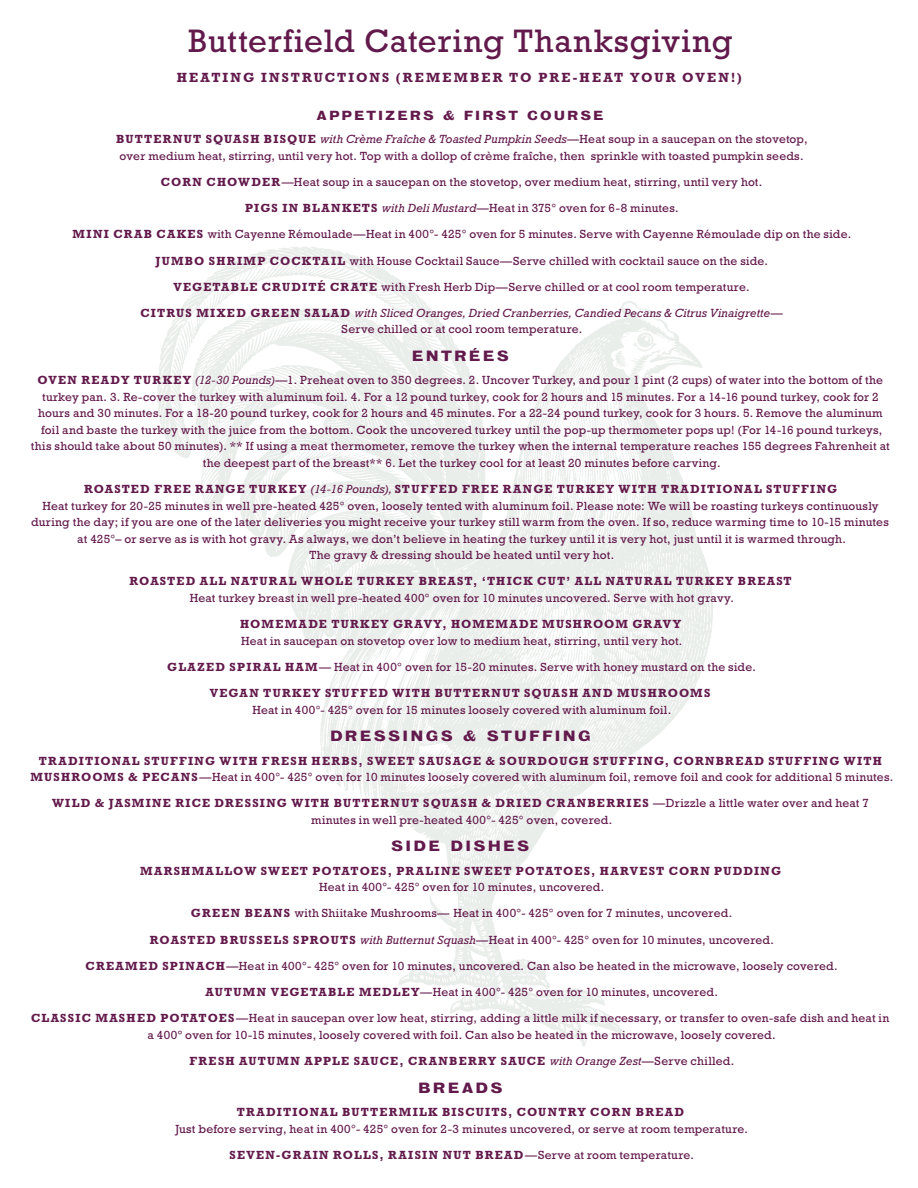
<style>
.page{position:relative;width:918px;height:1188px;background:#fff}
.page>*{position:absolute;margin:0;border:0;box-sizing:border-box;transform-origin:0 0}
.t1{font:33px "Rockwell Std";letter-spacing:.025em;color:#62194b}
.t2{font:700 13.5px "Rockwell Std";letter-spacing:.155em;color:#62194b}
.t3{font:13.5px "Bureau Grotesque Seven Nine";letter-spacing:.165em;color:#62194b}
.t4{font:12px/26.2px "Rockwell Std";letter-spacing:.015em;color:#62194b;text-align:center}
.t5{font:700 12px/16.5px "Rockwell Std";letter-spacing:.1em;color:#62194b;text-align:center}
.t6{font:12px "Bureau Grotesque Seven Nine";letter-spacing:.17em;color:#62194b}
.s1{font-weight:700}
.s2{font-style:italic}
.s3{font-weight:400}
</style>
<div class="page">
<img style="left:157px;top:247px;width:556px;height:798px">
<h1 class="t1" style="left:188px;top:21px;width:546px">Butterfield Catering Thanksgiving</h1>
<p class="t2" style="left:177px;top:69px;width:567px">HEATING INSTRUCTIONS (REMEMBER TO PRE-HEAT YOUR OVEN!)</p>
<p class="t6" style="left:317px;top:107px;width:288px">APPETIZERS &amp; FIRST COURSE</p>
<p class="t4" style="left:116px;top:131px;width:693px;line-height:16.5px;text-align:left"><span class="s1">BUTTERNUT SQUASH BISQUE</span> <span class="s2">with Crème Fraîche &amp; Toasted Pumpkin Seeds—</span>Heat soup in a saucepan on the stovetop, over medium heat, stirring, until very hot. Top with a dollop of crème fraîche, then sprinkle with toasted pumpkin seeds.</p>
<p class="t4" style="left:73px;top:169px;width:780px"><span class="s1">CORN CHOWDER</span><span class="s2">—</span>Heat soup in a saucepan on the stovetop, over medium heat, stirring, until very hot.<br><span class="s1">PIGS IN BLANKETS</span> <span class="s2">with Deli Mustard—</span>Heat in 375° oven for 6-8 minutes.<br><span class="s1">MINI CRAB CAKES</span> with Cayenne Rémoulade—Heat in 400°- 425° oven for 5 minutes. Serve with Cayenne Rémoulade dip on the side.<br><span class="s1">JUMBO SHRIMP COCKTAIL</span> with House Cocktail Sauce—Serve chilled with cocktail sauce on the side.<br><span class="s1">VEGETABLE CRUDITÉ CRATE</span> with Fresh Herb Dip—Serve chilled or at cool room temperature.<br><span class="s1">CITRUS MIXED GREEN SALAD</span> <span class="s2">with Sliced Oranges, Dried Cranberries, Candied Pecans &amp; Citrus Vinaigrette—</span></p>
<p class="t4" style="left:342px;top:316px;width:242px">Serve chilled or at cool room temperature.</p>
<p class="t3" style="left:412px;top:347px;width:98px">ENTRÉES</p>
<p class="t4" style="left:31px;top:372px;width:860px;line-height:16.5px"><span class="s1">OVEN READY TURKEY</span> <span class="s2">(12-30 Pounds)</span>—1. Preheat oven to 350 degrees. 2. Uncover Turkey, and pour 1 pint (2 cups) of water into the bottom of the turkey pan. 3. Re-cover the turkey with aluminum foil. 4. For a 12 pound turkey, cook for 2 hours and 15 minutes. For a 14-16 pound turkey, cook for 2 hours and 30 minutes. For a 18-20 pound turkey, cook for 2 hours and 45 minutes. For a 22-24 pound turkey, cook for 3 hours. 5. Remove the aluminum foil and baste the turkey with the juice from the bottom. Cook the uncovered turkey until the pop-up thermometer pops up! (For 14-16 pound turkeys, this should take about 50 minutes). ** If using a meat thermometer, remove the turkey when the internal temperature reaches 155 degrees Fahrenheit at the deepest part of the breast** 6. Let the turkey cool for at least 20 minutes before carving.</p>
<p class="t4" style="left:31px;top:481px;width:859px;line-height:16.5px"><span class="s1">ROASTED FREE RANGE TURKEY</span> <span class="s2">(14-16 Pounds),</span> <span class="s1">STUFFED FREE RANGE TURKEY WITH TRADITIONAL STUFFING<br></span>Heat turkey for 20-25 minutes in well pre-heated 425° oven, loosely tented with aluminum foil. Please note: We will be roasting turkeys continuously during the day; if you are one of the later deliveries you might receive your turkey still warm from the oven. If so, reduce warming time to 10-15 minutes at 425°– or serve as is with hot gravy. As always, we don’t believe in heating the turkey until it is very hot, just until it is warmed through.<br>The gravy &amp; dressing should be heated until very hot.</p>
<p class="t5" style="left:130px;top:573px;width:664px">ROASTED ALL NATURAL WHOLE TURKEY BREAST, ‘THICK CUT’ ALL NATURAL TURKEY BREAST</p>
<p class="t4" style="left:190px;top:585px;width:546px">Heat turkey breast in well pre-heated 400° oven for 10 minutes uncovered. Serve with hot gravy.</p>
<p class="t5" style="left:240px;top:616px;width:442px">HOMEMADE TURKEY GRAVY, HOMEMADE MUSHROOM GRAVY</p>
<p class="t4" style="left:167px;top:627px;width:590px">Heat in saucepan on stovetop over low to medium heat, stirring, until very hot.<br><span class="s1">GLAZED SPIRAL HAM</span>— Heat in 400° oven for 15-20 minutes. Serve with honey mustard on the side.<br><span class="s1">VEGAN TURKEY STUFFED WITH BUTTERNUT SQUASH AND MUSHROOMS</span></p>
<p class="t4" style="left:252px;top:696px;width:420px">Heat in 400°- 425° oven for 15 minutes loosely covered with aluminum foil.</p>
<p class="t3" style="left:330px;top:727px;width:262px">DRESSINGS &amp; STUFFING</p>
<p class="t5" style="left:30px;top:752px;width:864px">TRADITIONAL STUFFING WITH FRESH HERBS, SWEET SAUSAGE &amp; SOURDOUGH STUFFING, CORNBREAD STUFFING WITH<br>MUSHROOMS &amp; PECANS<span class="s3">—Heat in 400°- 425° oven for 10 minutes loosely covered with aluminum foil, remove foil and cook for additional 5 minutes.</span></p>
<p class="t4" style="left:52px;top:795px;width:818px;line-height:16.5px"><span class="s1">WILD &amp; JASMINE RICE DRESSING WITH BUTTERNUT SQUASH &amp; DRIED CRANBERRIES</span> —Drizzle a little water over and heat 7 minutes in well pre-heated 400°- 425° oven, covered.</p>
<p class="t3" style="left:391px;top:837px;width:140px">SIDE DISHES</p>
<p class="t5" style="left:140px;top:862px;width:642px">MARSHMALLOW SWEET POTATOES, PRALINE SWEET POTATOES, HARVEST CORN PUDDING</p>
<p class="t4" style="left:31px;top:874px;width:860px">Heat in 400°- 425° oven for 10 minutes, uncovered.<br><span class="s1">GREEN BEANS</span> with Shiitake Mushrooms— Heat in 400°- 425° oven for 7 minutes, uncovered.<br><span class="s1">ROASTED BRUSSELS SPROUTS</span> <span class="s2">with Butternut Squash</span>—Heat in 400°- 425° oven for 10 minutes, uncovered.<br><span class="s1">CREAMED SPINACH</span>—Heat in 400°- 425° oven for 10 minutes, uncovered. Can also be heated in the microwave, loosely covered.<br><span class="s1">AUTUMN VEGETABLE MEDLEY</span>—Heat in 400°- 425° oven for 10 minutes, uncovered.<br><span class="s1">CLASSIC MASHED POTATOES</span>—Heat in saucepan over low heat, stirring, adding a little milk if necessary, or transfer to oven-safe dish and heat in</p>
<p class="t4" style="left:147px;top:1022px;width:630px">a 400º oven for 10-15 minutes, loosely covered with foil. Can also be heated in the microwave, loosely covered.<br><span class="s1">FRESH AUTUMN APPLE SAUCE, CRANBERRY SAUCE</span> <span class="s2">with Orange Zest</span>—Serve chilled.</p>
<p class="t3" style="left:418px;top:1079px;width:86px">BREADS</p>
<p class="t5" style="left:237px;top:1104px;width:449px">TRADITIONAL BUTTERMILK BISCUITS, COUNTRY CORN BREAD</p>
<p class="t4" style="left:175px;top:1115px;width:574px">Just before serving, heat in 400°- 425° oven for 2-3 minutes uncovered, or serve at room temperature.<br><span class="s1">SEVEN-GRAIN ROLLS, RAISIN NUT BREAD</span>—Serve at room temperature.</p>
</div>
